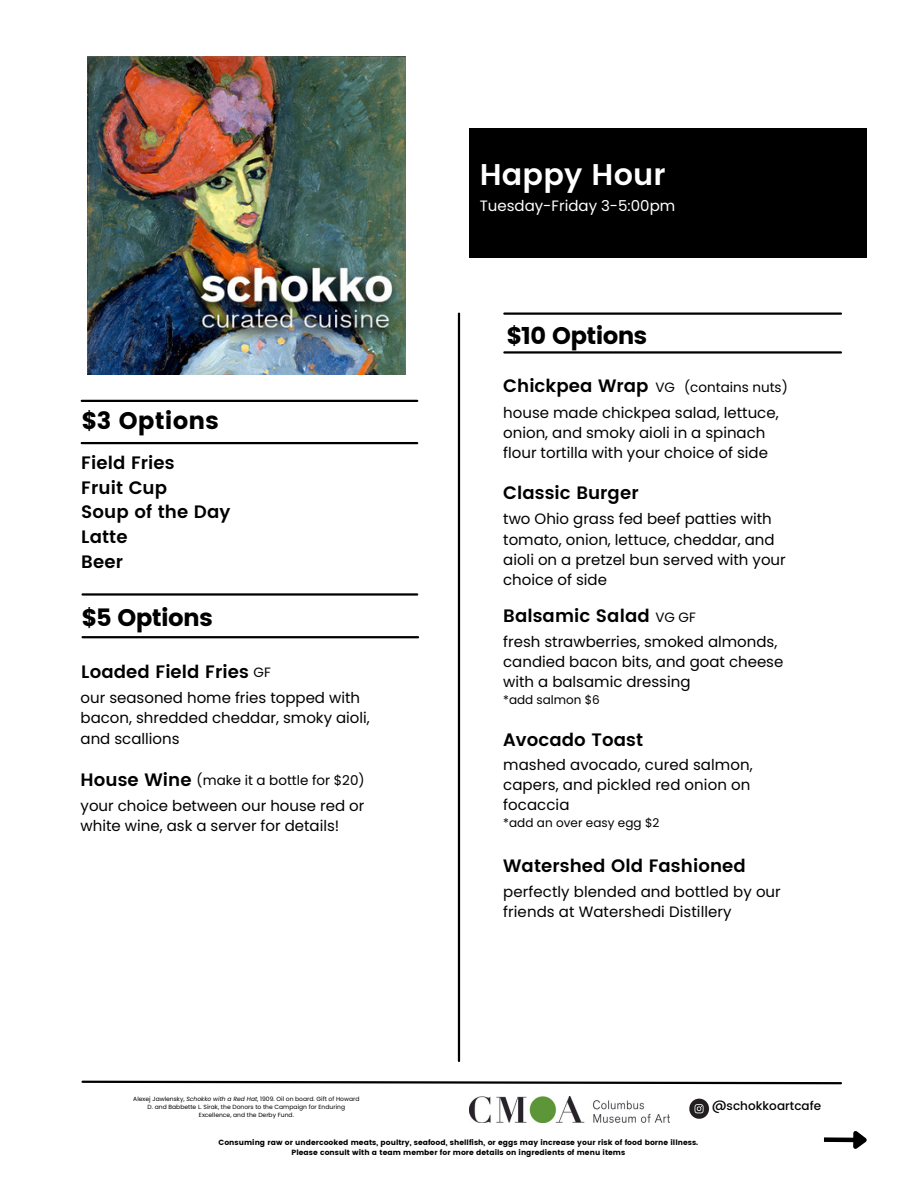
<style>
.page{position:relative;width:918px;height:1188px;background:#fff}
.page>*{position:absolute;margin:0;border:0;box-sizing:border-box;transform-origin:0 0}
.t1{font:600 30px "Poppins";letter-spacing:.005em;color:#fff}
.t2{font:24px "Poppins";letter-spacing:-.03em;color:#000}
.t3{font:24px "Poppins";letter-spacing:.005em;color:#000}
.t4{font:600 18px/24.8px "Poppins";letter-spacing:.005em;color:#000}
.t5{font:15px/20.2px "Poppins";color:#000}
.t6{font:15px "Poppins";color:#fff}
.t7{font:13.5px "Poppins";color:#000}
.t8{font:12px "Poppins";letter-spacing:.005em;color:#000}
.t9{font:500 12px "Poppins";letter-spacing:.005em;color:#000}
.t10{font:7.5px "Poppins";letter-spacing:.005em;color:#000}
.t11{font:6px/7.9px "Poppins";letter-spacing:.005em;color:#000;text-align:center}
.s1{font-style:italic}
</style>
<div class="page">
<svg style="left:81px;top:1080px;width:761px;height:5px"></svg>
<hr style="left:458px;top:314px;width:2px;height:747px;background:#000">
<div style="left:824px;top:1137px;width:30px;height:5px;background:#000"></div>
<svg style="left:849px;top:1131px;width:18px;height:18px"></svg>
<img style="left:87px;top:56px;width:319px;height:319px">
<hr style="left:83px;top:593px;width:334px;height:3px;background:#000">
<hr style="left:83px;top:636px;width:335px;height:2px;background:#000">
<hr style="left:82px;top:400px;width:335px;height:2px;background:#000">
<hr style="left:82px;top:442px;width:335px;height:2px;background:#000">
<img style="left:469px;top:1097px;width:201px;height:25px">
<img style="left:689px;top:1098px;width:21px;height:21px">
<hr style="left:504px;top:312px;width:337px;height:3px;background:#000">
<hr style="left:504px;top:351px;width:337px;height:3px;background:#000">
<div style="left:469px;top:128px;width:398px;height:129px;background:#000"></div>
<p class="t1" style="left:480px;top:157px;width:187px">Happy Hour</p>
<p class="t6" style="left:480px;top:195px;width:197px">Tuesday-Friday 3-5:00pm</p>
<h3 class="t3" style="left:81px;top:406px;width:139px">$3 Options</h3>
<h1 class="t4" style="left:81px;top:450px;width:151px">Field Fries<br>Fruit Cup<br>Soup of the Day<br>Latte<br>Beer</h1>
<h2 class="t2" style="left:81px;top:604px;width:133px">$5 Options</h2>
<h5 class="t4" style="left:81px;top:660px;width:169px">Loaded Field Fries</h5>
<h2 class="t5" style="left:81px;top:688px;width:291px">our seasoned home fries topped with bacon, shredded cheddar, smoky aioli, and scallions</h2>
<h3 class="t4" style="left:81px;top:768px;width:112px">House Wine</h3>
<h4 class="t5" style="left:81px;top:796px;width:285px">your choice between our house red or white wine, ask a server for details!</h4>
<h5 class="t7" style="left:254px;top:663px;width:19px">GF</h5>
<h5 class="t7" style="left:197px;top:771px;width:170px">(make it a bottle for $20)</h5>
<h5 class="t11" style="left:133px;top:1095px;width:228px">Alexej Jawlensky, <span class="s1">Schokko with a Red Hat</span>, 1909. Oil on board. Gift of Howard<br>D. and Babbette L. Sirak, the Donors to the Campaign for Enduring<br>Excellence, and the Derby Fund.</h5>
<h5 class="t2" style="left:506px;top:321px;width:142px">$10 Options</h5>
<h3 class="t4" style="left:503px;top:374px;width:147px">Chickpea Wrap</h3>
<h5 class="t5" style="left:503px;top:402px;width:277px">house made chickpea salad, lettuce, onion, and smoky aioli in a spinach flour tortilla with your choice of side</h5>
<h3 class="t4" style="left:503px;top:481px;width:137px">Classic Burger</h3>
<p class="t7" style="left:655px;top:378px;width:21px">VG</p>
<h6 class="t7" style="left:684px;top:378px;width:105px">(contains nuts)</h6>
<h5 class="t5" style="left:503px;top:509px;width:284px">two Ohio grass fed beef patties with tomato, onion, lettuce, cheddar, and aioli on a pretzel bun served with your choice of side</h5>
<h4 class="t4" style="left:503px;top:604px;width:148px">Balsamic Salad</h4>
<p class="t7" style="left:655px;top:608px;width:42px">VG GF</p>
<h3 class="t5" style="left:503px;top:631px;width:282px">fresh strawberries, smoked almonds, candied bacon bits, and goat cheese with a balsamic dressing</h3>
<h3 class="t8" style="left:503px;top:691px;width:98px">*add salmon $6</h3>
<h5 class="t4" style="left:503px;top:728px;width:141px">Avocado Toast</h5>
<h5 class="t5" style="left:503px;top:755px;width:251px">mashed avocado, cured salmon, capers, and pickled red onion on focaccia</h5>
<h5 class="t8" style="left:503px;top:815px;width:158px">*add an over easy egg $2</h5>
<h3 class="t4" style="left:503px;top:854px;width:244px">Watershed Old Fashioned</h3>
<p class="t5" style="left:503px;top:881px;width:279px">perfectly blended and bottled by our friends at Watershedi Distillery</p>
<h4 class="t9" style="left:712px;top:1099px;width:111px">@schokkoartcafe</h4>
<h3 class="t10" style="left:219px;top:1138px;width:481px">Consuming raw or undercooked meats, poultry, seafood, shellfish, or eggs may increase your risk of food borne illness.</h3>
<h5 class="t10" style="left:292px;top:1148px;width:335px">Please consult with a team member for more details on ingredients of menu items</h5>
</div>
